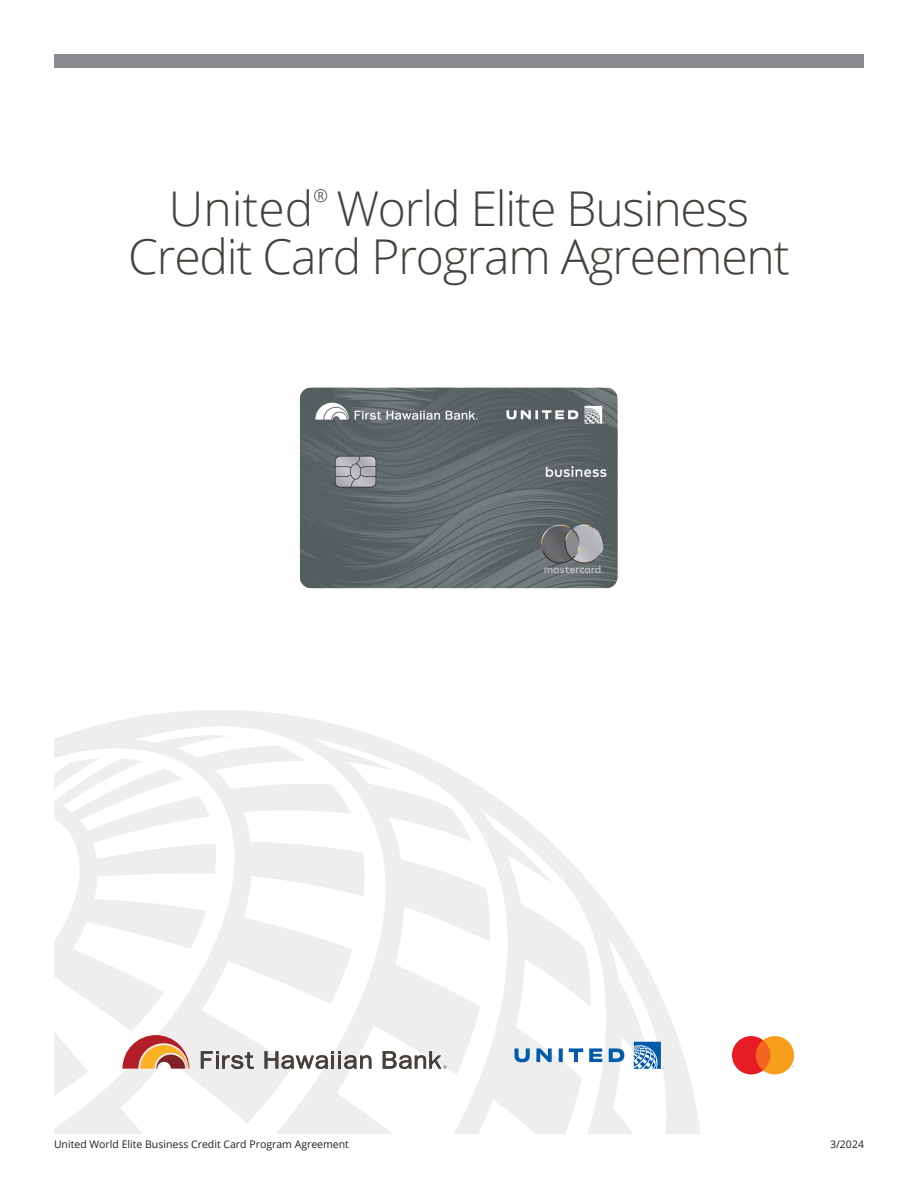
<style>
.page{position:relative;width:918px;height:1188px;background:#fff}
.page>*{position:absolute;margin:0;border:0;box-sizing:border-box;transform-origin:0 0}
.t1{font:300 48px/48px "Open Sans";letter-spacing:-.025em;color:#47413c}
.t2{font:300 17.55px "Open Sans";color:#47413c}
.t3{font:10.5px "Open Sans";color:#231f20}
</style>
<div class="page">
<div style="left:54px;top:54px;width:810px;height:14px;background:#8a8c8f"></div>
<svg style="left:122px;top:1035px;width:67px;height:34px;background:#d3886e"></svg>
<svg style="left:201px;top:1051px;width:53px;height:18px"></svg>
<svg style="left:265px;top:1051px;width:106px;height:18px"></svg>
<svg style="left:383px;top:1051px;width:63px;height:18px"></svg>
<img style="left:299px;top:387px;width:319px;height:202px">
<svg style="left:514px;top:1042px;width:150px;height:27px"></svg>
<svg style="left:732px;top:1036px;width:62px;height:38px;background:#f27541"></svg>
<h1 class="t1" style="left:128px;top:183px;width:663px;text-indent:208px">World Elite Business<br>Credit Card Program Agreement</h1>
<h1 class="t1" style="left:169px;top:183px;width:146px">United</h1>
<h2 class="t2" style="left:314px;top:184px;width:16px">®</h2>
<p class="t3" style="left:54px;top:1136px;width:296px">United World Elite Business Credit Card Program Agreement</p>
<p class="t3" style="left:830px;top:1136px;width:35px">3/2024</p>
</div>
